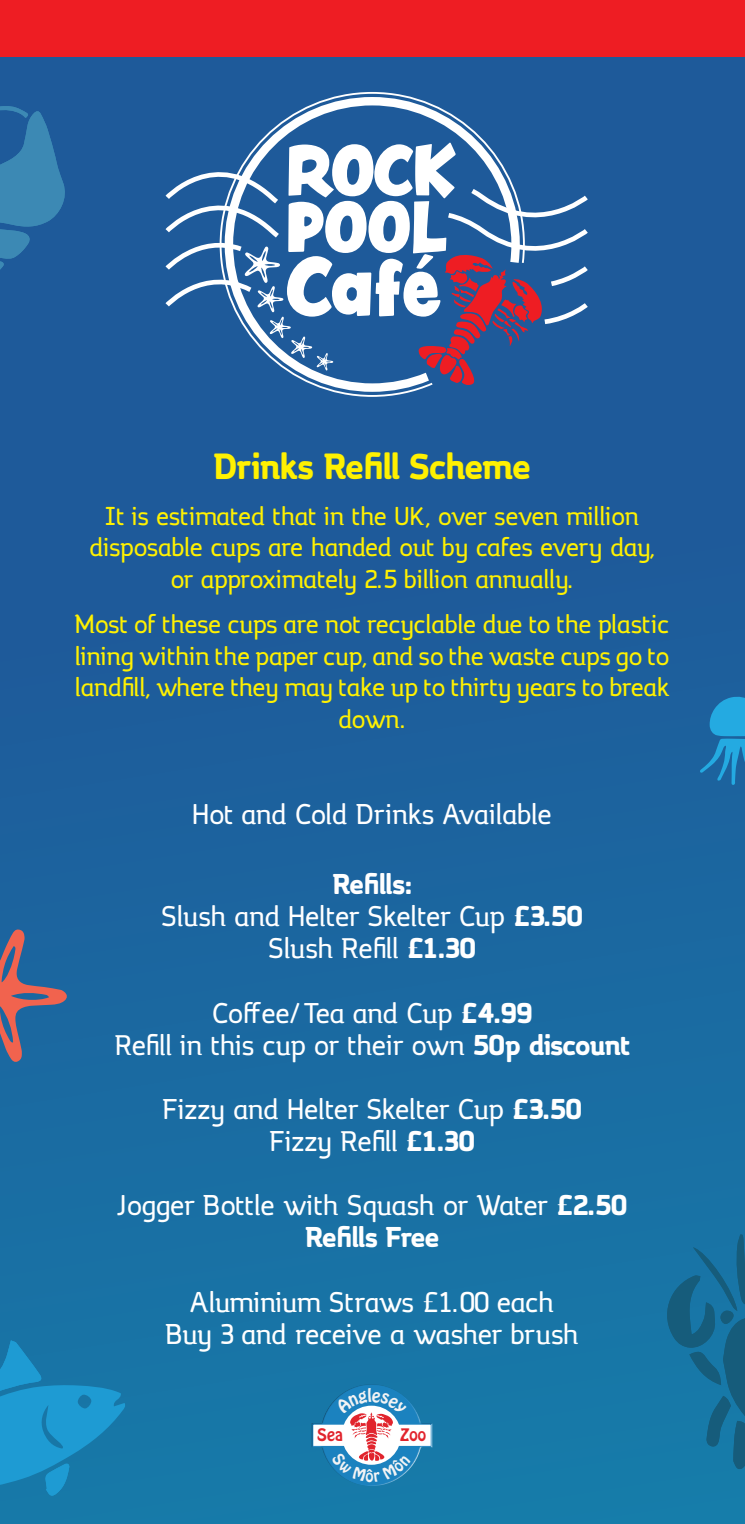
<style>
.page{position:relative;width:745px;height:1524px;background:#fff}
.page>*{position:absolute;margin:0;border:0;box-sizing:border-box;transform-origin:0 0}
.t1{font:700 34px "Margot";letter-spacing:-.01em;color:#fff101}
.t2{font:26.75px/32px "Margot";letter-spacing:-.02em;color:#fff;text-align:center}
.t3{font:24.25px/31.5px "Margot";letter-spacing:-.025em;color:#fff101;text-align:center}
.t4{font:15.25px "Hobo Std";color:#e1242d}
.s1{font-weight:700}
</style>
<div class="page">
<div style="left:0;top:10px;width:744px;height:1514px;background:linear-gradient(to bottom,#205196,#1777a7)"></div>
<svg style="left:165px;top:146px;width:425px;height:181px;background:#356ba4"></svg>
<svg style="left:218px;top:91px;width:307px;height:305px;background:#4677ab"></svg>
<svg style="left:244px;top:143px;width:303px;height:244px"></svg>
<svg style="left:658px;top:1234px;width:86px;height:235px;background:#166f9a"></svg>
<svg style="left:0;top:1340px;width:126px;height:157px;background:#1a88bc"></svg>
<svg style="left:0;top:105px;width:69px;height:169px;background:#2d71a7"></svg>
<div style="left:0;top:0;width:744px;height:57px;background:#ee1d23"></div>
<svg style="left:0;top:929px;width:68px;height:133px;background:#566589"></svg>
<svg style="left:699px;top:696px;width:45px;height:89px;background:#1f83bc"></svg>
<div style="left:311px;top:1384px;width:123px;height:102px;background:#231f20;opacity:.75"></div>
<svg style="left:331px;top:1388px;width:79px;height:94px"></svg>
<p class="t1" style="left:214px;top:441px;width:318px">Drinks Refill Scheme</p>
<p class="t3" style="left:90px;top:500px;width:567px">It is estimated that in the UK, over seven million disposable cups are handed out by cafes every day, or approximately 2.5 billion annually.</p>
<p class="t3" style="left:75px;top:608px;width:596px">Most of these cups are not recyclable due to the plastic lining within the paper cup, and so the waste cups go to landfill, where they may take up to thirty years to break down.</p>
<p class="t2" style="left:192px;top:798px;width:361px">Hot and Cold Drinks Available</p>
<p class="t2" style="left:162px;top:868px;width:422px"><span class="s1">Refills:<br></span>Slush and Helter Skelter Cup <span class="s1">£3.50<br></span>Slush Refill <span class="s1">£1.30</span></p>
<p class="t2" style="left:115px;top:996px;width:516px">Coffee/Tea and Cup <span class="s1">£4.99<br></span>Refill in this cup or their own <span class="s1">50p discount</span></p>
<p class="t2" style="left:163px;top:1092px;width:420px">Fizzy and Helter Skelter Cup <span class="s1">£3.50<br></span>Fizzy Refill <span class="s1">£1.30</span></p>
<p class="t2" style="left:118px;top:1189px;width:511px">Jogger Bottle with Squash or Water <span class="s1">£2.50<br>Refills Free</span></p>
<p class="t2" style="left:166px;top:1285px;width:415px">Aluminium Straws £1.00 each<br>Buy 3 and receive a washer brush</p>
<p class="t4" style="left:317px;top:1424px;width:27px">Sea</p>
<p class="t4" style="left:400px;top:1424px;width:27px">Zoo</p>
</div>
